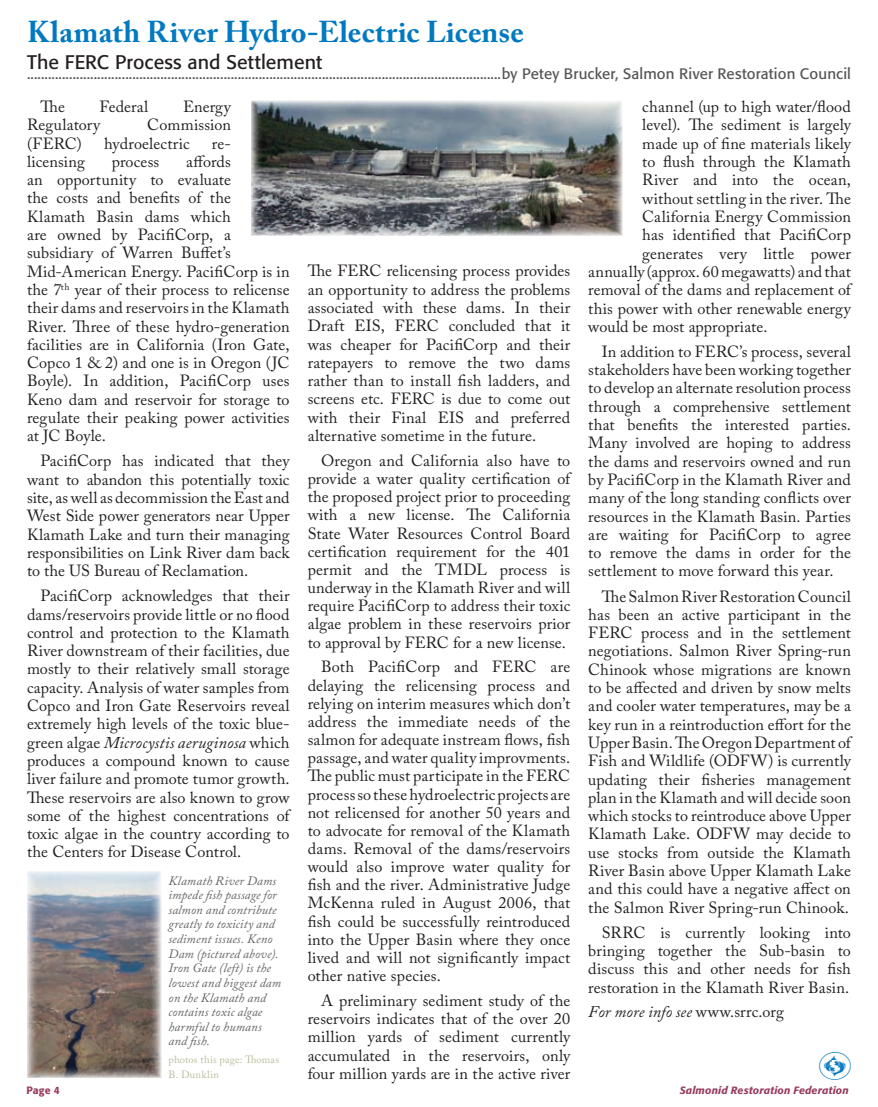
<style>
.page{position:relative;width:878px;height:1107px;background:#fff}
.page>*{position:absolute;margin:0;border:0;box-sizing:border-box;transform-origin:0 0}
.t1{font:35.4px "Astrology P03";color:#0079c1}
.t2{font:700 30px "Adobe Caslon Pro";letter-spacing:.005em;color:#0079c1}
.t3{font:19.5px "Formata";letter-spacing:.005em;color:#231f20}
.t4{font:italic 16.5px "Adobe Caslon Pro";letter-spacing:.01em;color:#231f20}
.t5{font:16.2px/18.3px "Adobe Caslon Pro";letter-spacing:.01em;color:#231f20;text-align:justify}
.t6{font:italic 16.2px "Adobe Caslon Pro";letter-spacing:.005em;color:#231f20}
.t7{font:15px "Formata";letter-spacing:.01em;color:#575454}
.t8{font:italic 12.75px/14.5px "Adobe Caslon Pro";letter-spacing:.01em;color:#636466}
.t9{font:10.5px/14.7px "Adobe Caslon Pro";letter-spacing:.025em;color:#b9bd9c}
.t10{font:italic 500 10.5px "Formata";letter-spacing:.02em;color:#973d60}
.t11{font:500 10.5px "Formata";color:#973d60}
.s1{font-style:normal}
.s2{font-style:normal;font-size:16.2px}
</style>
<div class="page">
<img style="left:251px;top:101px;width:371px;height:135px">
<img style="left:27px;top:871px;width:134px;height:207px">
<h2 class="t2" style="left:27px;top:14px;width:498px">Klamath River Hydro-Electric License</h2>
<p class="t3" style="left:27px;top:50px;width:297px">The FERC Process and Settlement</p>
<p class="t7" style="left:27px;top:65px;width:825px">.......................................................................................................................................by Petey Brucker, Salmon River Restoration Council</p>
<p class="t5" style="left:40px;top:97px;width:26px">The</p>
<p class="t5" style="left:100px;top:97px;width:50px">Federal</p>
<p class="t5" style="left:183px;top:97px;width:49px">Energy</p>
<p class="t5" style="left:27px;top:116px;width:75px">Regulatory</p>
<p class="t5" style="left:147px;top:116px;width:85px">Commission</p>
<p class="t5" style="left:27px;top:134px;width:56px">(FERC)</p>
<p class="t5" style="left:104px;top:134px;width:87px">hydroelectric</p>
<p class="t5" style="left:212px;top:134px;width:21px">re-</p>
<p class="t5" style="left:27px;top:152px;width:60px">licensing</p>
<p class="t5" style="left:112px;top:152px;width:49px">process</p>
<p class="t5" style="left:642px;top:97px;width:210px">channel (up to high water/flood</p>
<p class="t5" style="left:642px;top:116px;width:210px">level). The sediment is largely</p>
<p class="t5" style="left:642px;top:134px;width:210px">made up of fine materials likely</p>
<p class="t5" style="left:642px;top:152px;width:210px">to flush through the Klamath</p>
<p class="t5" style="left:642px;top:171px;width:210px">River and into the ocean,</p>
<p class="t5" style="left:642px;top:189px;width:210px">without settling in the river. The</p>
<p class="t5" style="left:642px;top:207px;width:210px">California Energy Commission</p>
<p class="t5" style="left:642px;top:226px;width:210px">has identified that PacifiCorp</p>
<p class="t5" style="left:642px;top:244px;width:210px">generates very little power</p>
<p class="t5" style="left:588px;top:262px;width:264px">annually (approx. 60 megawatts) and that</p>
<p class="t5" style="left:588px;top:280px;width:264px">removal of the dams and replacement of</p>
<p class="t5" style="left:588px;top:299px;width:264px">this power with other renewable energy</p>
<p class="t5" style="left:588px;top:317px;width:181px">would be most appropriate.</p>
<p class="t5" style="left:588px;top:342px;width:264px;text-indent:13px">In addition to FERC’s process, several stakeholders have been working together to develop an alternate resolution process through a comprehensive settlement that benefits the interested parties.<br>Many involved are hoping to address the dams and reservoirs owned and run by PacifiCorp in the Klamath River and many of the long standing conflicts over resources in the Klamath Basin. Parties are waiting for PacifiCorp to agree to remove the dams in order for the settlement to move forward this year.</p>
<p class="t5" style="left:588px;top:587px;width:264px;text-indent:13px">The Salmon River Restoration Council has been an active participant in the FERC process and in the settlement negotiations. Salmon River Spring-run Chinook whose migrations are known to be affected and driven by snow melts and cooler water temperatures, may be a key run in a reintroduction effort for the Upper Basin. The Oregon Department of Fish and Wildlife (ODFW) is currently updating their fisheries management plan in the Klamath and will decide soon which stocks to reintroduce above Upper Klamath Lake. ODFW may decide to use stocks from outside the Klamath River Basin above Upper Klamath Lake and this could have a negative affect on the Salmon River Spring-run Chinook.</p>
<p class="t5" style="left:588px;top:923px;width:264px;text-indent:13px">SRRC is currently looking into bringing together the Sub-basin to discuss this and other needs for fish restoration in the Klamath River Basin.</p>
<p class="t6" style="left:588px;top:1002px;width:197px">For more info see <span class="s1">www.srrc.org</span></p>
<p class="t5" style="left:27px;top:152px;width:264px;text-align:left;text-indent:159px">affords<br>an opportunity to evaluate<br>the costs and benefits of the<br>Klamath Basin dams which<br>are owned by PacifiCorp, a subsidiary of Warren Buffet’s<br>Mid-American Energy. PacifiCorp is in the 7<sup>th</sup> year of their process to relicense their dams and reservoirs in the Klamath<br>River. Three of these hydro-generation facilities are in California (Iron Gate,<br>Copco 1 &amp; 2) and one is in Oregon (JC<br>Boyle). In addition, PacifiCorp uses<br>Keno dam and reservoir for storage to regulate their peaking power activities at JC Boyle.</p>
<p class="t5" style="left:27px;top:452px;width:264px;text-indent:13px">PacifiCorp has indicated that they want to abandon this potentially toxic site, as well as decommission the East and West Side power generators near Upper Klamath Lake and turn their managing responsibilities on Link River dam back to the US Bureau of Reclamation.</p>
<p class="t5" style="left:27px;top:587px;width:264px;text-indent:13px">PacifiCorp acknowledges that their dams/reservoirs provide little or no flood control and protection to the Klamath River downstream of their facilities, due mostly to their relatively small storage capacity. Analysis of water samples from Copco and Iron Gate Reservoirs reveal extremely high levels of the toxic blue-</p>
<p class="t4" style="left:27px;top:732px;width:264px"><span class="s2">green algae</span> Microcystis aeruginosa <span class="s2">which</span></p>
<p class="t5" style="left:27px;top:751px;width:264px">produces a compound known to cause liver failure and promote tumor growth.<br>These reservoirs are also known to grow some of the highest concentrations of toxic algae in the country according to the Centers for Disease Control.</p>
<p class="t5" style="left:308px;top:262px;width:264px">The FERC relicensing process provides an opportunity to address the problems associated with these dams. In their Draft EIS, FERC concluded that it was cheaper for PacifiCorp and their ratepayers to remove the two dams rather than to install fish ladders, and screens etc. FERC is due to come out with their Final EIS and preferred alternative sometime in the future.</p>
<p class="t5" style="left:308px;top:451px;width:264px;text-indent:13px">Oregon and California also have to provide a water quality certification of the proposed project prior to proceeding with a new license. The California State Water Resources Control Board certification requirement for the 401 permit and the TMDL process is underway in the Klamath River and will require PacifiCorp to address their toxic algae problem in these reservoirs prior to approval by FERC for a new license.</p>
<p class="t5" style="left:308px;top:658px;width:264px;text-indent:13px">Both PacifiCorp and FERC are delaying the relicensing process and relying on interim measures which don’t address the immediate needs of the salmon for adequate instream flows, fish passage, and water quality improvments.<br>The public must participate in the FERC process so these hydroelectric projects are not relicensed for another 50 years and to advocate for removal of the Klamath dams. Removal of the dams/reservoirs would also improve water quality for fish and the river. Administrative Judge McKenna ruled in August 2006, that fish could be successfully reintroduced into the Upper Basin where they once lived and will not significantly impact other native species.</p>
<p class="t5" style="left:308px;top:991px;width:264px;text-indent:13px">A preliminary sediment study of the reservoirs indicates that of the over 20 million yards of sediment currently accumulated in the reservoirs, only four million yards are in the active river</p>
<p class="t8" style="left:168px;top:873px;width:114px">Klamath River Dams impede fish passage for salmon and contribute greatly to toxicity and sediment issues. Keno<br>Dam (pictured above).<br>Iron Gate (left) is the lowest and biggest dam on the Klamath and contains toxic algae harmful to humans and fish.</p>
<p class="t9" style="left:168px;top:1052px;width:112px">photos this page: Thomas<br>B. Dunklin</p>
<h1 class="t1" style="left:818px;top:1047px;width:36px">w</h1>
<p class="t11" style="left:26px;top:1084px;width:35px">Page 4</p>
<p class="t10" style="left:679px;top:1084px;width:170px">Salmonid Restoration Federation</p>
</div>
